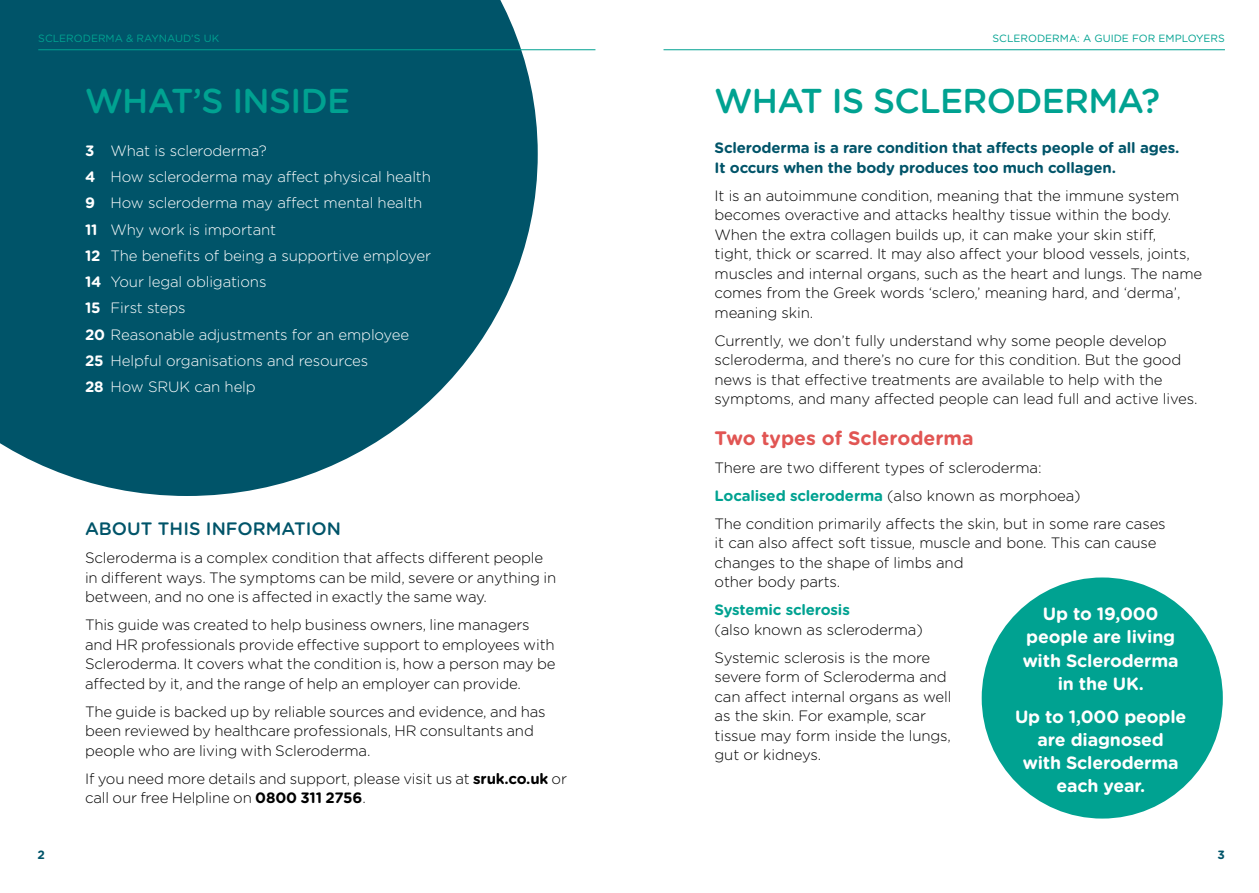
<style>
.page{position:relative;width:1259px;height:893px;background:#fff}
.page>*{position:absolute;margin:0;border:0;box-sizing:border-box;transform-origin:0 0}
.t1{font:500 34.5px "Gotham Rounded";letter-spacing:-.02em;color:#00a291}
.t2{font:700 19.5px "Gotham Rounded";color:#e15553}
.t3{font:500 18px "Gotham Rounded";color:#005469}
.t4{font:700 17.7px/23.1px "Gotham Rounded";letter-spacing:-.01em;color:#fff;text-align:center}
.t5{font:300 15px/19.5px "Gotham Rounded";letter-spacing:-.01em;color:#000}
.t6{font:300 15px/26.2px "Gotham Rounded";letter-spacing:-.01em;color:#fff}
.t7{font:700 15px/19.5px "Gotham Rounded";letter-spacing:-.01em;color:#005469}
.t8{font:700 15px "Gotham Rounded";letter-spacing:-.01em;color:#00a291}
.t9{font:700 12px "Gotham Rounded";color:#005469}
.t10{font:10.5px "Gotham Rounded";color:#00a291}
.s1{font-weight:700}
.s2{font-weight:700;color:#00a291}
</style>
<div class="page">
<svg style="left:0;top:0;width:538px;height:496px;background:#1d677a"></svg>
<hr style="left:663px;top:49px;width:562px;height:1px;background:#00a291">
<hr style="left:38px;top:49px;width:557px;height:1px;background:#00a291">
<div style="left:981px;top:577px;width:241px;height:242px;background:#00a291;border-radius:50%"></div>
<p class="t10" style="left:38px;top:31px;width:182px">SCLERODERMA &amp; RAYNAUD’S UK</p>
<p class="t10" style="left:992px;top:31px;width:234px">SCLERODERMA: A GUIDE FOR EMPLOYERS</p>
<h1 class="t1" style="left:85px;top:76px;width:267px">WHAT’S INSIDE</h1>
<p class="t6" style="left:85px;top:137px;width:347px"><span class="s1">3</span> What is scleroderma?<br><span class="s1">4</span> How scleroderma may affect physical health<br><span class="s1">9</span> How scleroderma may affect mental health<br><span class="s1">11</span> Why work is important<br><span class="s1">12</span> The benefits of being a supportive employer<br><span class="s1">14</span> Your legal obligations<br><span class="s1">15</span> First steps<br><span class="s1">20</span> Reasonable adjustments for an employee<br><span class="s1">25</span> Helpful organisations and resources<br><span class="s1">28</span> How SRUK can help</p>
<p class="t3" style="left:85px;top:516px;width:257px">ABOUT THIS INFORMATION</p>
<p class="t5" style="left:85px;top:548px;width:472px">Scleroderma is a complex condition that affects different people in different ways. The symptoms can be mild, severe or anything in between, and no one is affected in exactly the same way.</p>
<p class="t5" style="left:85px;top:615px;width:472px">This guide was created to help business owners, line managers and HR professionals provide effective support to employees with Scleroderma. It covers what the condition is, how a person may be affected by it, and the range of help an employer can provide.</p>
<p class="t5" style="left:85px;top:701px;width:462px">The guide is backed up by reliable sources and evidence, and has been reviewed by healthcare professionals, HR consultants and people who are living with Scleroderma.</p>
<p class="t5" style="left:85px;top:768px;width:483px">If you need more details and support, please visit us at <span class="s1">sruk.co.uk</span> or call our free Helpline on <span class="s1">0800 311 2756</span>.</p>
<h1 class="t1" style="left:714px;top:76px;width:447px">WHAT IS SCLERODERMA?</h1>
<p class="t7" style="left:714px;top:138px;width:466px">Scleroderma is a rare condition that affects people of all ages.<br>It occurs when the body produces too much collagen.</p>
<p class="t5" style="left:714px;top:185px;width:489px">It is an autoimmune condition, meaning that the immune system becomes overactive and attacks healthy tissue within the body.<br>When the extra collagen builds up, it can make your skin stiff,<br>tight, thick or scarred. It may also affect your blood vessels, joints, muscles and internal organs, such as the heart and lungs. The name comes from the Greek words ‘sclero,’ meaning hard, and ‘derma’, meaning skin.</p>
<p class="t5" style="left:714px;top:330px;width:484px">Currently, we don’t fully understand why some people develop scleroderma, and there’s no cure for this condition. But the good news is that effective treatments are available to help with the symptoms, and many affected people can lead full and active lives.</p>
<h2 class="t2" style="left:714px;top:424px;width:261px">Two types of Scleroderma</h2>
<p class="t5" style="left:714px;top:453px;width:453px;line-height:28px">There are two different types of scleroderma:<br><span class="s2">Localised scleroderma</span> (also known as morphoea)<br>The condition primarily affects the skin, but in some rare cases</p>
<p class="t5" style="left:714px;top:533px;width:443px">it can also affect soft tissue, muscle and bone. This can cause changes to the shape of limbs and<br>other body parts.</p>
<p class="t8" style="left:714px;top:599px;width:137px">Systemic sclerosis</p>
<p class="t5" style="left:714px;top:615px;width:217px;line-height:28px">(also known as scleroderma)<br>Systemic sclerosis is the more</p>
<p class="t5" style="left:714px;top:667px;width:238px">severe form of Scleroderma and can affect internal organs as well as the skin. For example, scar tissue may form inside the lungs, gut or kidneys.</p>
<p class="t4" style="left:1022px;top:602px;width:157px">Up to 19,000 people are living with Scleroderma in the UK.</p>
<p class="t4" style="left:1015px;top:704px;width:173px">Up to 1,000 people are diagnosed<br>with Scleroderma each year.</p>
<p class="t9" style="left:38px;top:846px;width:9px">2</p>
<p class="t9" style="left:1217px;top:846px;width:9px">3</p>
</div>
